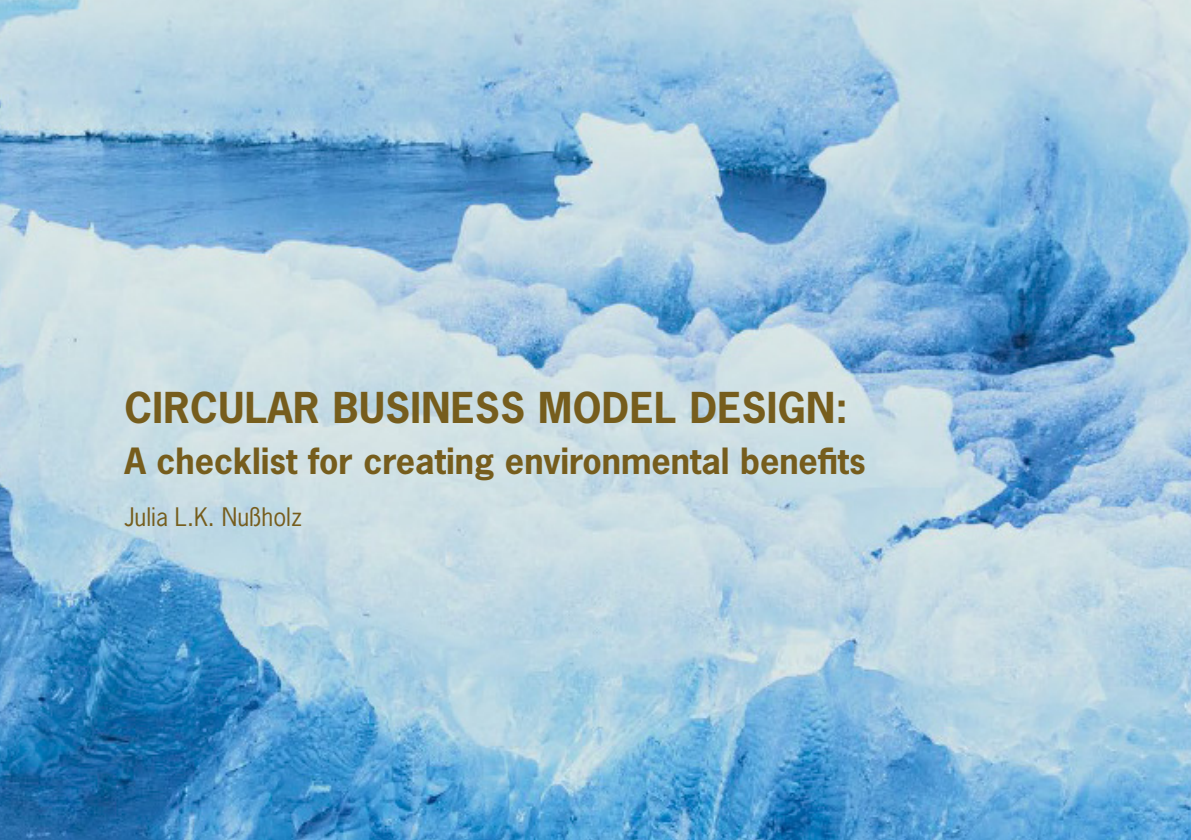
<style>
.page{position:relative;width:1191px;height:840px;background:#fff}
.page>*{position:absolute;margin:0;border:0;box-sizing:border-box;transform-origin:0 0}
.Rubrik_blå{font:700 40px "News Gothic Std";letter-spacing:.01em;color:#765d1d}
.Rubrik_blå-2{font:700 34px "News Gothic Std";color:#765d1d}
.Rubrik_blå-3{font:24px "News Gothic Std";color:#765d1d}
</style>
<div class="page">
<img style="left:0;top:0;width:1191px;height:839px">
<p class="Rubrik_blå" style="left:124px;top:381px;width:725px">CIRCULAR BUSINESS MODEL DESIGN:</p>
<p class="Rubrik_blå-2" style="left:124px;top:438px;width:743px">A checklist for creating environmental benefits</p>
<p class="Rubrik_blå-3" style="left:124px;top:500px;width:179px">Julia L.K. Nußholz</p>
</div>
